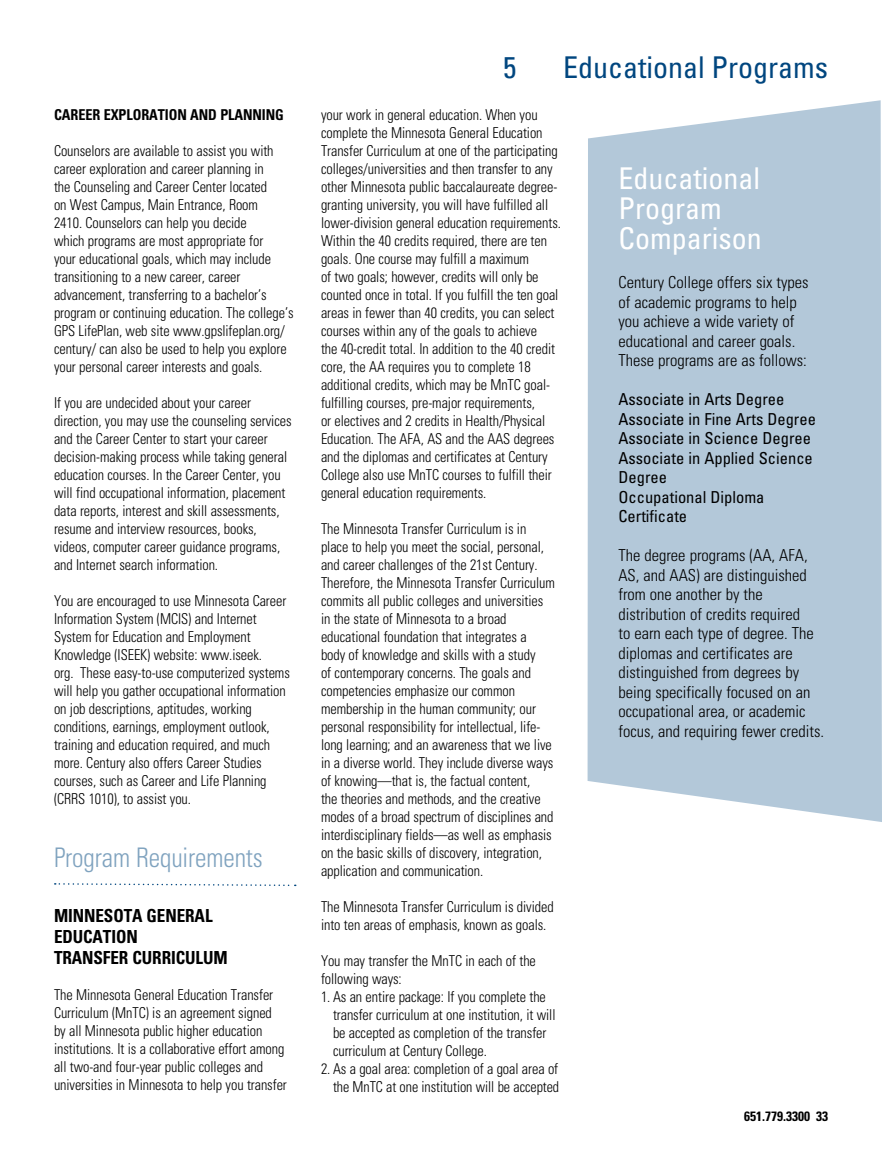
<style>
.page{position:relative;width:882px;height:1161px;background:#fff}
.page>*{position:absolute;margin:0;border:0;box-sizing:border-box;transform-origin:0 0}
.t1{font:condensed 30px/30px "Univers";color:#fff}
.t2{font:condensed 30px "Univers";color:#00467f}
.t3{font:300 condensed 27px "Univers";letter-spacing:-.005em;color:#80a3bf;scale:.95 1}
.t4{font:700 condensed 18px/21px "Univers";letter-spacing:-.005em;color:#000;scale:.95 1}
.t5{font:300 condensed 16.5px/19.5px "Univers";color:#000}
.t6{font:condensed 16.5px/19.5px "Univers";color:#000}
.t7{font:300 condensed 15px/18px "Univers";letter-spacing:-.005em;color:#000;scale:.95 1}
.t8{font:700 condensed 15px "Univers";letter-spacing:-.005em;color:#000;scale:.95 1}
.t9{font:700 condensed 13.5px "Univers";color:#000}
</style>
<div class="page">
<div style="left:588px;top:100px;width:294px;height:722px;background:#b3c8d9"></div>
<svg style="left:55px;top:883px;width:241px;height:4px"></svg>
<p class="t8" style="left:54px;top:105px;width:244px">CAREER EXPLORATION AND PLANNING</p>
<p class="t7" style="left:54px;top:141px;width:254px">Counselors are available to assist you with career exploration and career planning in<br>the Counseling and Career Center located<br>on West Campus, Main Entrance, Room<br>2410. Counselors can help you decide<br>which programs are most appropriate for<br>your educational goals, which may include transitioning to a new career, career advancement, transferring to a bachelor’s program or continuing education. The college’s GPS LifePlan, web site www.gpslifeplan.org/ century/ can also be used to help you explore your personal career interests and goals.</p>
<p class="t7" style="left:54px;top:393px;width:252px">If you are undecided about your career direction, you may use the counseling services and the Career Center to start your career decision-making process while taking general education courses. In the Career Center, you will find occupational information, placement data reports, interest and skill assessments, resume and interview resources, books, videos, computer career guidance programs, and Internet search information.</p>
<p class="t7" style="left:54px;top:591px;width:250px">You are encouraged to use Minnesota Career Information System (MCIS) and Internet System for Education and Employment Knowledge (ISEEK) website: www.iseek.<br>org. These easy-to-use computerized systems will help you gather occupational information on job descriptions, aptitudes, working conditions, earnings, employment outlook, training and education required, and much more. Century also offers Career Studies courses, such as Career and Life Planning (CRRS 1010), to assist you.</p>
<p class="t3" style="left:54px;top:841px;width:221px">Program Requirements</p>
<p class="t4" style="left:54px;top:905px;width:26px">MINNESOTA</p>
<p class="t4" style="left:147px;top:905px;width:22px">GENERA</p>
<p class="t4" style="left:205px;top:905px;width:7px">L</p>
<p class="t4" style="left:54px;top:926px;width:20px">EDUCATION<br>TRANSFER</p>
<p class="t4" style="left:132px;top:947px;width:20px">CURRICU</p>
<p class="t4" style="left:196px;top:947px;width:21px">LUM</p>
<p class="t7" style="left:54px;top:986px;width:247px">The Minnesota General Education Transfer Curriculum (MnTC) is an agreement signed by all Minnesota public higher education institutions. It is a collaborative effort among all two-and four-year public colleges and universities in Minnesota to help you transfer</p>
<p class="t2" style="left:503px;top:49px;width:15px">5</p>
<p class="t2" style="left:563px;top:49px;width:266px">Educational Programs</p>
<p class="t7" style="left:321px;top:105px;width:254px">your work in general education. When you complete the Minnesota General Education Transfer Curriculum at one of the participating colleges/universities and then transfer to any other Minnesota public baccalaureate degree&shy;granting university, you will have fulfilled all lower-division general education requirements.<br>Within the 40 credits required, there are ten goals. One course may fulfill a maximum<br>of two goals; however, credits will only be counted once in total. If you fulfill the ten goal areas in fewer than 40 credits, you can select courses within any of the goals to achieve<br>the 40-credit total. In addition to the 40 credit core, the AA requires you to complete 18 additional credits, which may be MnTC goal&shy;fulfilling courses, pre-major requirements,<br>or electives and 2 credits in Health/Physical Education. The AFA, AS and the AAS degrees and the diplomas and certificates at Century College also use MnTC courses to fulfill their general education requirements.</p>
<p class="t7" style="left:321px;top:519px;width:248px">The Minnesota Transfer Curriculum is in place to help you meet the social, personal, and career challenges of the 21st Century.<br>Therefore, the Minnesota Transfer Curriculum commits all public colleges and universities in the state of Minnesota to a broad educational foundation that integrates a<br>body of knowledge and skills with a study<br>of contemporary concerns. The goals and competencies emphasize our common membership in the human community; our personal responsibility for intellectual, life&shy;long learning; and an awareness that we live in a diverse world. They include diverse ways of knowing—that is, the factual content,<br>the theories and methods, and the creative modes of a broad spectrum of disciplines and interdisciplinary fields—as well as emphasis on the basic skills of discovery, integration, application and communication.</p>
<p class="t7" style="left:321px;top:897px;width:246px">The Minnesota Transfer Curriculum is divided into ten areas of emphasis, known as goals.</p>
<p class="t7" style="left:321px;top:951px;width:228px">You may transfer the MnTC in each of the following ways:</p>
<p class="t7" style="left:333px;top:987px;width:236px;text-indent:-12px">1. As an entire package: If you complete the transfer curriculum at one institution, it will be accepted as completion of the transfer curriculum at Century College.</p>
<p class="t7" style="left:321px;top:1059px;width:252px;text-align:right">2. As a goal area: completion of a goal area of the MnTC at one institution will be accepted</p>
<p class="t1" style="left:618px;top:163px;width:145px">Educational<br>Program<br>Comparison</p>
<p class="t5" style="left:618px;top:272px;width:192px">Century College offers six types of academic programs to help you achieve a wide variety of educational and career goals.<br>These programs are as follows:</p>
<p class="t6" style="left:618px;top:389px;width:199px">Associate in Arts Degree<br>Associate in Fine Arts Degree<br>Associate in Science Degree<br>Associate in Applied Science<br>Degree<br>Occupational Diploma<br>Certificate</p>
<p class="t5" style="left:618px;top:545px;width:207px">The degree programs (AA, AFA,<br>AS, and AAS) are distinguished from one another by the distribution of credits required<br>to earn each type of degree. The diplomas and certificates are distinguished from degrees by being specifically focused on an occupational area, or academic focus, and requiring fewer credits.</p>
<p class="t9" style="left:744px;top:1108px;width:85px">651.779.3300 33</p>
</div>
